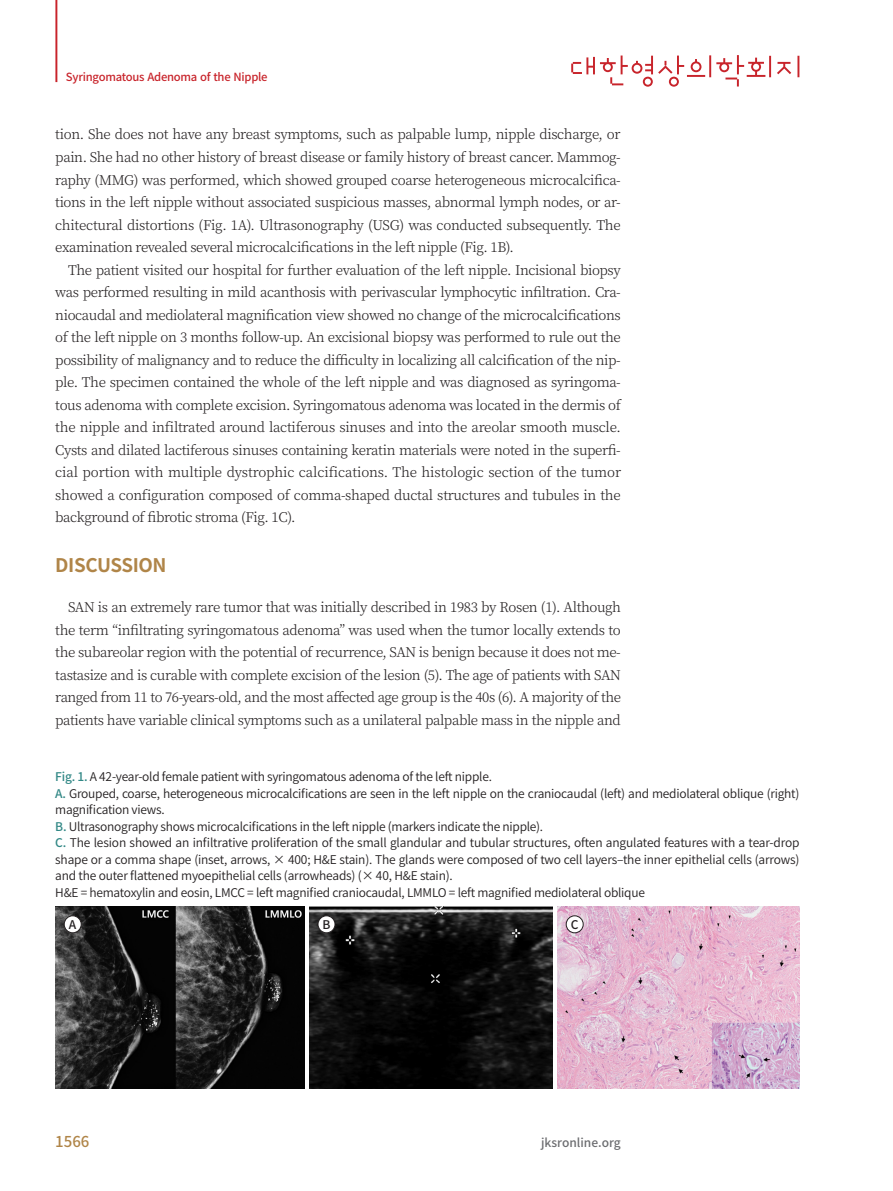
<style>
.page{position:relative;width:893px;height:1191px;background:#fff}
.page>*{position:absolute;margin:0;border:0;box-sizing:border-box;transform-origin:0 0}
.t1{font:700 18.75px "Noto Sans CJ Kkr";letter-spacing:-.02em;color:#b08548}
.t2{font:500 15px "Noto Sans CJ Kkr";color:#b08548}
.t3{font:300 13.5px/22.5px "Noto Serif CJ Kkr";letter-spacing:-.03em;color:#231f20;text-align:justify}
.t4{font:600 12px/16.5px "Noto Sans CJ Kkr";letter-spacing:-.02em;color:#231f20}
.t5{font:500 12px "Noto Sans CJ Kkr";color:#6c6d70}
.t6{font:500 12px "Noto Sans CJ Kkr";color:#231f20}
.t7{font:500 11.25px "Noto Sans CJ Kkr";letter-spacing:-.02em;color:#c8242b}
.s1{font-weight:500;color:#328886}
</style>
<div class="page">
<hr style="left:55px;top:0;width:2px;height:82px;background:#c8242b">
<svg style="left:571px;top:55px;width:228px;height:32px"></svg>
<img style="left:55px;top:907px;width:250px;height:182px">
<img style="left:309px;top:907px;width:244px;height:182px">
<img style="left:557px;top:907px;width:243px;height:182px">
<div style="left:64px;top:915px;width:17px;height:17px;background:#fff;border-radius:50%"></div>
<div style="left:64px;top:915px;width:17px;height:18px;border:1px solid #231f20;border-radius:50%"></div>
<div style="left:318px;top:915px;width:17px;height:17px;background:#fff;border-radius:50%"></div>
<div style="left:318px;top:915px;width:17px;height:18px;border:1px solid #231f20;border-radius:50%"></div>
<div style="left:566px;top:915px;width:17px;height:17px;background:#fff;border-radius:50%"></div>
<div style="left:566px;top:915px;width:17px;height:18px;border:1px solid #231f20;border-radius:50%"></div>
<p class="t7" style="left:66px;top:70px;width:203px">Syringomatous Adenoma of the Nipple</p>
<p class="t3" style="left:55px;top:124px;width:567px">tion. She does not have any breast symptoms, such as palpable lump, nipple discharge, or pain. She had no other history of breast disease or family history of breast cancer. Mammog&shy;raphy (MMG) was performed, which showed grouped coarse heterogeneous microcalcifica&shy;tions in the left nipple without associated suspicious masses, abnormal lymph nodes, or ar&shy;chitectural distortions (Fig. 1A). Ultrasonography (USG) was conducted subsequently. The examination revealed several microcalcifications in the left nipple (Fig. 1B).</p>
<p class="t3" style="left:55px;top:259px;width:567px;text-indent:13px">The patient visited our hospital for further evaluation of the left nipple. Incisional biopsy was performed resulting in mild acanthosis with perivascular lymphocytic infiltration. Cra&shy;niocaudal and mediolateral magnification view showed no change of the microcalcifications of the left nipple on 3 months follow-up. An excisional biopsy was performed to rule out the possibility of malignancy and to reduce the difficulty in localizing all calcification of the nip&shy;ple. The specimen contained the whole of the left nipple and was diagnosed as syringoma&shy;tous adenoma with complete excision. Syringomatous adenoma was located in the dermis of the nipple and infiltrated around lactiferous sinuses and into the areolar smooth muscle.<br>Cysts and dilated lactiferous sinuses containing keratin materials were noted in the superfi&shy;cial portion with multiple dystrophic calcifications. The histologic section of the tumor showed a configuration composed of comma-shaped ductal structures and tubules in the background of fibrotic stroma (Fig. 1C).</p>
<h1 class="t1" style="left:55px;top:554px;width:113px">DISCUSSION</h1>
<p class="t3" style="left:55px;top:596px;width:567px;text-indent:13px">SAN is an extremely rare tumor that was initially described in 1983 by Rosen (1). Although the term “infiltrating syringomatous adenoma” was used when the tumor locally extends to the subareolar region with the potential of recurrence, SAN is benign because it does not me&shy;tastasize and is curable with complete excision of the lesion (5). The age of patients with SAN ranged from 11 to 76-years-old, and the most affected age group is the 40s (6). A majority of the patients have variable clinical symptoms such as a unilateral palpable mass in the nipple and</p>
<p class="t4" style="left:55px;top:769px;width:746px"><span class="s1">Fig. 1.</span> A 42-year-old female patient with syringomatous adenoma of the left nipple.<br><span class="s1">A.</span> Grouped, coarse, heterogeneous microcalcifications are seen in the left nipple on the craniocaudal (left) and mediolateral oblique (right) magnification views.<br><span class="s1">B.</span> Ultrasonography shows microcalcifications in the left nipple (markers indicate the nipple).<br><span class="s1">C.</span> The lesion showed an infiltrative proliferation of the small glandular and tubular structures, often angulated features with a tear-drop shape or a comma shape (inset, arrows, × 400; H&amp;E stain). The glands were composed of two cell layers–the inner epithelial cells (arrows) and the outer flattened myoepithelial cells (arrowheads) (× 40, H&amp;E stain).<br>H&amp;E = hematoxylin and eosin, LMCC = left magnified craniocaudal, LMMLO = left magnified mediolateral oblique</p>
<p class="t6" style="left:69px;top:917px;width:9px">A</p>
<p class="t6" style="left:322px;top:917px;width:10px">B</p>
<p class="t6" style="left:571px;top:917px;width:9px">C</p>
<p class="t2" style="left:55px;top:1132px;width:36px">1566</p>
<p class="t5" style="left:541px;top:1135px;width:81px">jksronline.org</p>
</div>
